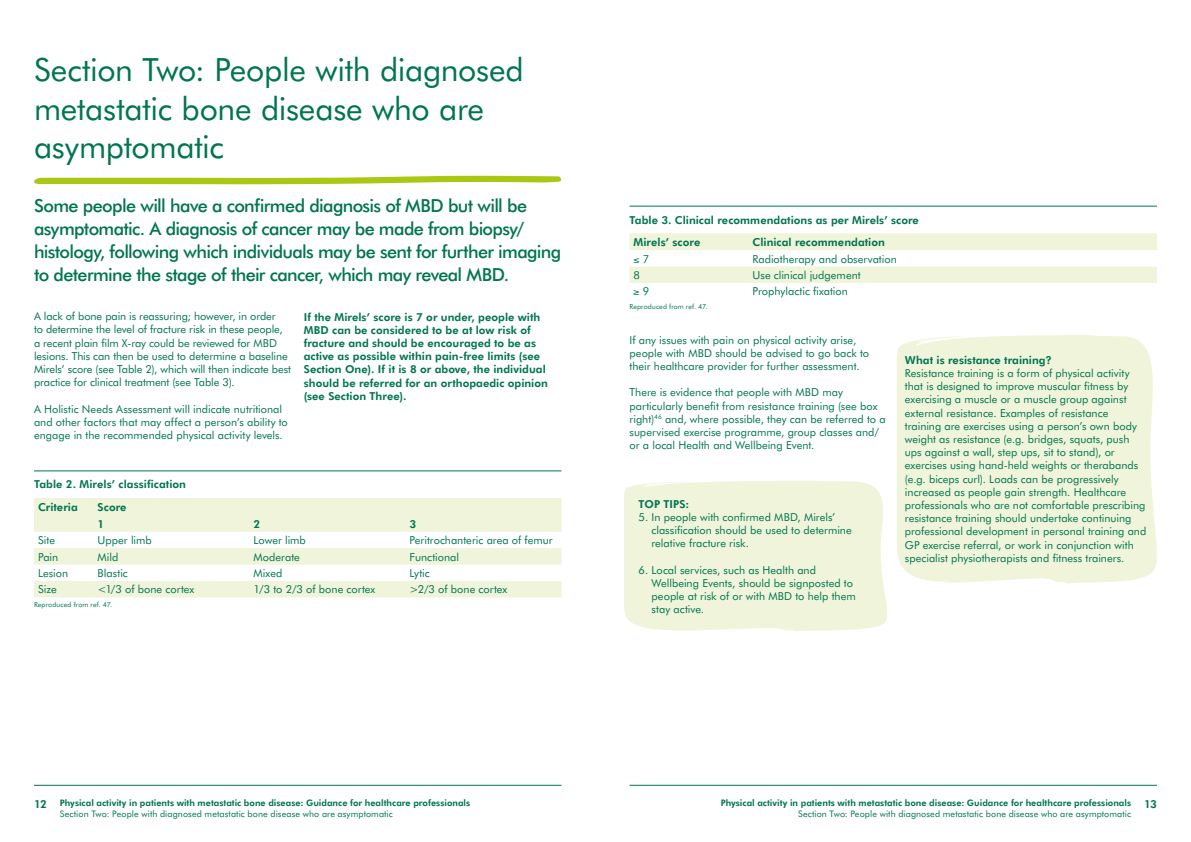
<style>
.page{position:relative;width:1191px;height:842px;background:#fff}
.page>*{position:absolute;margin:0;border:0;box-sizing:border-box;transform-origin:0 0}
.t1{font:32px/38.4px "Futura BT";letter-spacing:-.01em;color:#007550}
.t2{font:500 18px/23px "Futura BT";letter-spacing:-.035em;color:#007550}
.t3{font:11px/13.2px "Futura BT";color:#007550}
.t4{font:800 11px/13.2px "Futura BT";letter-spacing:.005em;color:#007550}
.t5{font:800 9px "Futura BT";color:#007550}
.t6{font:9px "Futura BT";letter-spacing:.01em;color:#007550}
.t7{font:7px "Futura BT";letter-spacing:.02em;color:#007550}
</style>
<div class="page">
<hr style="left:34px;top:785px;width:527px;height:1px;background:#007550">
<hr style="left:629px;top:785px;width:528px;height:1px;background:#007550">
<div style="left:896px;top:335px;width:261px;height:249px;background:#eff4da"></div>
<svg style="left:34px;top:176px;width:527px;height:9px"></svg>
<hr style="left:34px;top:470px;width:527px;height:1px;background:#007550">
<svg style="left:34px;top:498px;width:527px;height:99px;fill:#eff4da"></svg>
<div style="left:624px;top:481px;width:263px;height:150px;background:#eff4da"></div>
<hr style="left:629px;top:206px;width:528px;height:1px;background:#007550">
<svg style="left:629px;top:233px;width:528px;height:50px"></svg>
<h1 class="t1" style="left:34px;top:50px;width:491px">Section Two: People with diagnosed metastatic bone disease who are asymptomatic</h1>
<p class="t2" style="left:34px;top:194px;width:529px">Some people will have a confirmed diagnosis of MBD but will be asymptomatic. A diagnosis of cancer may be made from biopsy/ histology, following which individuals may be sent for further imaging to determine the stage of their cancer, which may reveal MBD.</p>
<p class="t3" style="left:34px;top:310px;width:258px">A lack of bone pain is reassuring; however, in order<br>to determine the level of fracture risk in these people, a recent plain film X-ray could be reviewed for MBD lesions. This can then be used to determine a baseline Mirels’ score (see Table 2), which will then indicate best practice for clinical treatment (see Table 3).</p>
<p class="t3" style="left:34px;top:402px;width:255px">A Holistic Needs Assessment will indicate nutritional and other factors that may affect a person’s ability to engage in the recommended physical activity levels.</p>
<p class="t4" style="left:304px;top:310px;width:246px">If the Mirels’ score is 7 or under, people with MBD can be considered to be at low risk of fracture and should be encouraged to be as active as possible within pain-free limits (see Section One). If it is 8 or above, the individual should be referred for an orthopaedic opinion (see Section Three).</p>
<p class="t4" style="left:38px;top:473px;width:149px;line-height:22.5px;text-indent:-4px">Table 2. Mirels’ classification<br>Criteria</p>
<p class="t4" style="left:98px;top:498px;width:30px;line-height:16.8px">Score<br>1</p>
<p class="t4" style="left:253px;top:517px;width:8px">2</p>
<p class="t4" style="left:409px;top:517px;width:8px">3</p>
<p class="t3" style="left:38px;top:533px;width:18px">Site</p>
<p class="t3" style="left:98px;top:533px;width:56px">Upper limb</p>
<p class="t3" style="left:253px;top:533px;width:54px">Lower limb</p>
<p class="t3" style="left:409px;top:533px;width:145px">Peritrochanteric area of femur</p>
<p class="t3" style="left:38px;top:550px;width:22px">Pain</p>
<p class="t3" style="left:98px;top:550px;width:22px">Mild</p>
<p class="t3" style="left:253px;top:550px;width:48px">Moderate</p>
<p class="t3" style="left:409px;top:550px;width:51px">Functional</p>
<p class="t3" style="left:38px;top:566px;width:32px">Lesion</p>
<p class="t3" style="left:98px;top:566px;width:32px">Blastic</p>
<p class="t3" style="left:253px;top:566px;width:30px">Mixed</p>
<p class="t3" style="left:409px;top:566px;width:22px">Lytic</p>
<p class="t3" style="left:38px;top:583px;width:20px">Size</p>
<p class="t3" style="left:98px;top:583px;width:98px">&lt;1/3 of bone cortex</p>
<p class="t3" style="left:253px;top:583px;width:123px">1/3 to 2/3 of bone cortex</p>
<p class="t3" style="left:409px;top:583px;width:99px">&gt;2/3 of bone cortex</p>
<p class="t7" style="left:34px;top:600px;width:80px">Reproduced from ref. 47.</p>
<p class="t4" style="left:633px;top:208px;width:287px;line-height:22.5px;text-indent:-4px">Table 3. Clinical recommendations as per Mirels’ score<br>Mirels’ score</p>
<p class="t4" style="left:752px;top:236px;width:134px">Clinical recommendation</p>
<p class="t3" style="left:633px;top:252px;width:17px">≤ 7</p>
<p class="t3" style="left:752px;top:252px;width:146px">Radiotherapy and observation</p>
<p class="t3" style="left:633px;top:268px;width:8px">8</p>
<p class="t3" style="left:752px;top:268px;width:110px">Use clinical judgement</p>
<p class="t3" style="left:633px;top:285px;width:17px">≥ 9</p>
<p class="t3" style="left:752px;top:285px;width:97px">Prophylactic fixation</p>
<p class="t7" style="left:629px;top:302px;width:80px">Reproduced from ref. 47.</p>
<p class="t3" style="left:629px;top:333px;width:241px">If any issues with pain on physical activity arise, people with MBD should be advised to go back to their healthcare provider for further assessment.</p>
<p class="t3" style="left:629px;top:386px;width:258px">There is evidence that people with MBD may particularly benefit from resistance training (see box right)<sup>46</sup> and, where possible, they can be referred to a supervised exercise programme, group classes and/ or a local Health and Wellbeing Event.</p>
<p class="t4" style="left:638px;top:497px;width:52px">TOP TIPS:</p>
<p class="t3" style="left:651px;top:510px;width:202px;text-indent:-13px">5. In people with confirmed MBD, Mirels’ classification should be used to determine relative fracture risk.</p>
<p class="t3" style="left:651px;top:563px;width:206px;text-indent:-13px">6. Local services, such as Health and<br>Wellbeing Events, should be signposted to people at risk of or with MBD to help them stay active.</p>
<p class="t4" style="left:905px;top:353px;width:148px">What is resistance training?</p>
<p class="t3" style="left:905px;top:366px;width:243px">Resistance training is a form of physical activity that is designed to improve muscular fitness by exercising a muscle or a muscle group against external resistance. Examples of resistance training are exercises using a person’s own body weight as resistance (e.g. bridges, squats, push ups against a wall, step ups, sit to stand), or exercises using hand-held weights or therabands (e.g. biceps curl). Loads can be progressively increased as people gain strength. Healthcare professionals who are not comfortable prescribing resistance training should undertake continuing professional development in personal training and GP exercise referral, or work in conjunction with specialist physiotherapists and fitness trainers.</p>
<p class="t5" style="left:60px;top:797px;width:412px">Physical activity in patients with metastatic bone disease: Guidance for healthcare professionals</p>
<p class="t6" style="left:60px;top:808px;width:334px">Section Two: People with diagnosed metastatic bone disease who are asymptomatic</p>
<p class="t5" style="left:720px;top:797px;width:412px">Physical activity in patients with metastatic bone disease: Guidance for healthcare professionals</p>
<p class="t6" style="left:798px;top:808px;width:334px">Section Two: People with diagnosed metastatic bone disease who are asymptomatic</p>
<p class="t4" style="left:34px;top:797px;width:14px">12</p>
<p class="t4" style="left:1144px;top:797px;width:14px">13</p>
</div>
